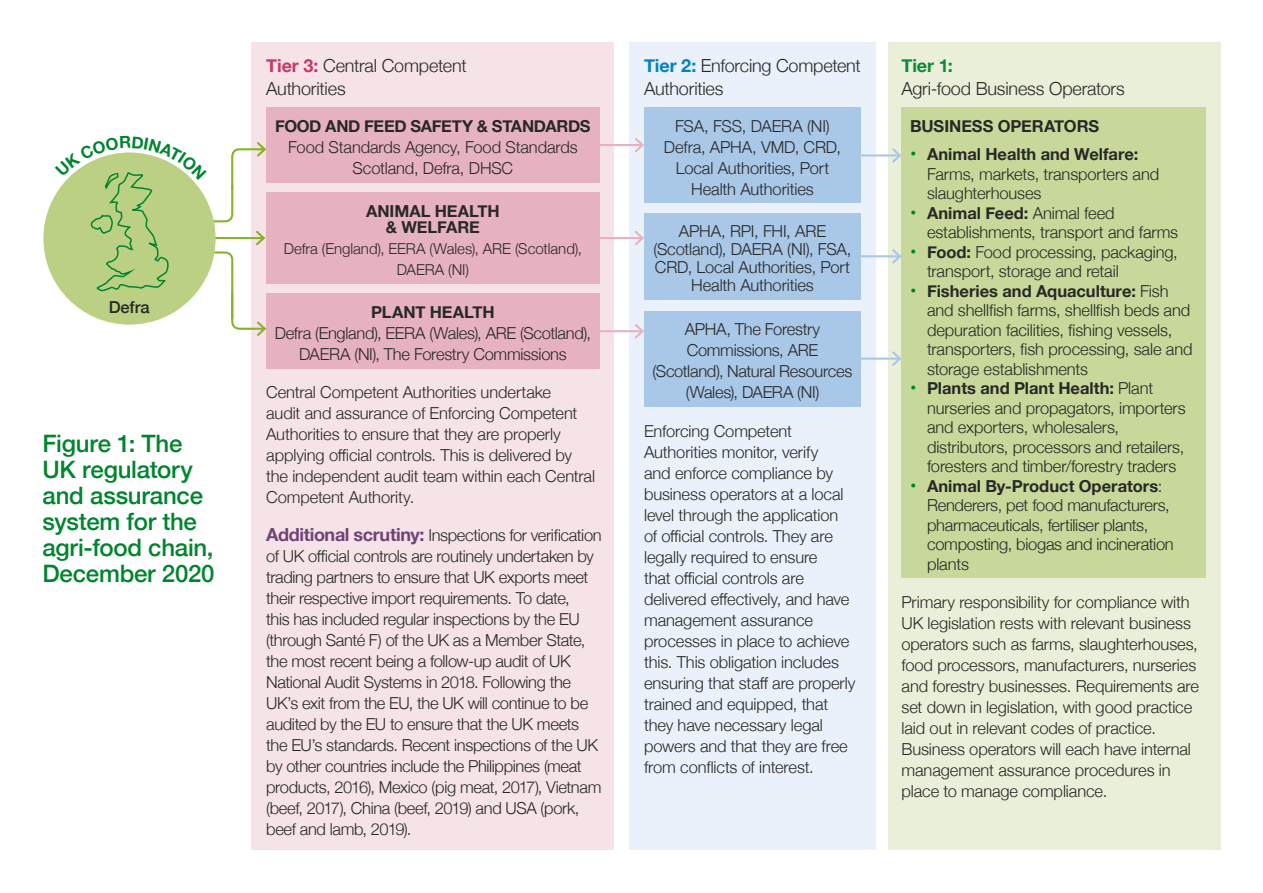
<style>
.page{position:relative;width:1263px;height:893px;background:#fff}
.page>*{position:absolute;margin:0;border:0;box-sizing:border-box;transform-origin:0 0}
.Default{font:500 24px/26px "Helvetica Neue";letter-spacing:-.01em;color:#00852e}
.Body_copy{font:300 18px/22.5px "Helvetica Neue";letter-spacing:-.01em;color:#282827}
.Body_copy-2{font:700 18px "Helvetica Neue";color:#0d8b38}
.Body_copy-3{font:300 16.5px/21px "Helvetica Neue";letter-spacing:-.01em;color:#282827}
.Body_copy-4{font:700 16.5px "Helvetica Neue";letter-spacing:-.01em;color:#282827}
.t1{font:500 16.5px "Helvetica Neue";letter-spacing:-.005em;color:#282827}
.Body_copy-5{font:300 15px/21px "Helvetica Neue";letter-spacing:-.005em;color:#282827;text-align:center}
.s1{font-weight:700;color:#c8366a}
.s2{font-weight:700;font-size:18px;color:#6c4476}
.s3{font-weight:700;color:#0083c2}
.s4{font-weight:400;font-size:18px;color:#00852e}
.s5{font-weight:700}
</style>
<div class="page">
<div style="left:251px;top:43px;width:362px;height:807px;background:#f6e3e8"></div>
<div style="left:266px;top:107px;width:334px;height:76px;background:#e7b2bf"></div>
<div style="left:266px;top:192px;width:334px;height:92px;background:#e7b2bf"></div>
<div style="left:266px;top:294px;width:334px;height:75px;background:#e7b2bf"></div>
<div style="left:888px;top:43px;width:332px;height:807px;background:#eaefd9"></div>
<div style="left:630px;top:43px;width:246px;height:807px;background:#ebf1fa"></div>
<div style="left:901px;top:107px;width:304px;height:471px;background:#c8d89a"></div>
<hr style="left:855px;top:358px;width:45px;height:2px;background:#a9c7e7">
<svg style="left:890px;top:351px;width:12px;height:15px"></svg>
<hr style="left:855px;top:154px;width:45px;height:3px;background:#a9c7e7">
<svg style="left:890px;top:148px;width:12px;height:15px"></svg>
<hr style="left:855px;top:255px;width:45px;height:2px;background:#a9c7e7">
<svg style="left:890px;top:249px;width:12px;height:15px"></svg>
<hr style="left:598px;top:237px;width:44px;height:2px;background:#e7b2bf">
<svg style="left:635px;top:231px;width:9px;height:14px"></svg>
<hr style="left:598px;top:144px;width:44px;height:2px;background:#e7b2bf">
<svg style="left:635px;top:138px;width:9px;height:14px"></svg>
<hr style="left:598px;top:330px;width:44px;height:2px;background:#e7b2bf">
<svg style="left:633px;top:324px;width:11px;height:15px"></svg>
<div style="left:43px;top:152px;width:173px;height:173px;background:#bcd083;border-radius:50%"></div>
<div style="left:644px;top:107px;width:217px;height:96px;background:#a9c7e7"></div>
<div style="left:644px;top:213px;width:217px;height:87px;background:#a9c7e7"></div>
<div style="left:644px;top:311px;width:217px;height:96px;background:#a9c7e7"></div>
<svg style="left:55px;top:142px;width:213px;height:194px"></svg>
<p class="t1" style="left:109px;top:294px;width:43px">Defra</p>
<p class="Default" style="left:43px;top:429px;width:174px">Figure 1: The<br>UK regulatory and assurance system for the agri-food chain,<br>December 2020</p>
<p class="Body_copy" style="left:266px;top:53px;width:202px"><span class="s1">Tier 3:</span> Central Competent<br>Authorities</p>
<p class="Body_copy-4" style="left:275px;top:113px;width:317px">FOOD AND FEED SAFETY &amp; STANDARDS</p>
<p class="Body_copy-3" style="left:288px;top:136px;width:291px;text-align:center">Food Standards Agency, Food Standards<br>Scotland, Defra, DHSC</p>
<p class="Body_copy-4" style="left:366px;top:198px;width:135px">ANIMAL HEALTH</p>
<p class="Body_copy-4" style="left:386px;top:215px;width:96px">&amp; WELFARE</p>
<p class="Body_copy-5" style="left:284px;top:237px;width:300px">Defra (England), EERA (Wales), ARE (Scotland),<br>DAERA (NI)</p>
<p class="Body_copy-4" style="left:371px;top:299px;width:125px">PLANT HEALTH</p>
<p class="Body_copy-3" style="left:275px;top:322px;width:318px;text-align:center">Defra (England), EERA (Wales), ARE (Scotland),<br>DAERA (NI), The Forestry Commissions</p>
<p class="Body_copy-3" style="left:266px;top:381px;width:330px">Central Competent Authorities undertake<br>audit and assurance of Enforcing Competent Authorities to ensure that they are properly applying official controls. This is delivered by the independent audit team within each Central Competent Authority.</p>
<p class="Body_copy-3" style="left:266px;top:523px;width:337px"><span class="s2">Additional scrutiny:</span> Inspections for verification of UK official controls are routinely undertaken by trading partners to ensure that UK exports meet their respective import requirements. To date,<br>this has included regular inspections by the EU (through Santé F) of the UK as a Member State, the most recent being a follow-up audit of UK National Audit Systems in 2018. Following the UK’s exit from the EU, the UK will continue to be audited by the EU to ensure that the UK meets the EU’s standards. Recent inspections of the UK by other countries include the Philippines (meat products, 2016), Mexico (pig meat, 2017), Vietnam (beef, 2017), China (beef, 2019) and USA (pork, beef and lamb, 2019).</p>
<p class="Body_copy" style="left:644px;top:53px;width:218px"><span class="s3">Tier 2:</span> Enforcing Competent<br>Authorities</p>
<p class="Body_copy-3" style="left:664px;top:114px;width:179px;text-align:center">FSA, FSS, DAERA (NI)<br>Defra, APHA, VMD, CRD,<br>Local Authorities, Port<br>Health Authorities</p>
<p class="Body_copy-3" style="left:653px;top:221px;width:200px;line-height:18px;text-align:center">APHA, RPI, FHI, ARE (Scotland), DAERA (NI), FSA,<br>CRD, Local Authorities, Port<br>Health Authorities</p>
<p class="Body_copy-3" style="left:652px;top:318px;width:201px;text-align:center">APHA, The Forestry<br>Commissions, ARE (Scotland), Natural Resources (Wales), DAERA (NI)</p>
<p class="Body_copy-3" style="left:644px;top:419px;width:213px">Enforcing Competent<br>Authorities monitor, verify<br>and enforce compliance by business operators at a local level through the application of official controls. They are legally required to ensure<br>that official controls are delivered effectively, and have management assurance processes in place to achieve this. This obligation includes ensuring that staff are properly trained and equipped, that they have necessary legal powers and that they are free from conflicts of interest.</p>
<p class="Body_copy-2" style="left:901px;top:52px;width:53px">Tier 1:</p>
<p class="Body_copy" style="left:901px;top:76px;width:225px">Agri-food Business Operators</p>
<p class="Body_copy-4" style="left:910px;top:113px;width:191px">BUSINESS OPERATORS</p>
<p class="Body_copy-3" style="left:927px;top:143px;width:234px;line-height:19.5px;text-indent:-17px"><span class="s4">•</span> <span class="s5">Animal Health and Welfare:<br></span>Farms, markets, transporters and slaughterhouses</p>
<p class="Body_copy-3" style="left:927px;top:202px;width:253px;line-height:19.5px;text-indent:-17px"><span class="s4">•</span> <span class="s5">Animal Feed:</span> Animal feed establishments, transport and farms</p>
<p class="Body_copy-3" style="left:927px;top:241px;width:252px;line-height:19.5px;text-indent:-17px"><span class="s4">•</span> <span class="s5">Food:</span> Food processing, packaging, transport, storage and retail</p>
<p class="Body_copy-3" style="left:927px;top:280px;width:267px;line-height:19.5px;text-indent:-17px"><span class="s4">•</span> <span class="s5">Fisheries and Aquaculture:</span> Fish and shellfish farms, shellfish beds and depuration facilities, fishing vessels, transporters, fish processing, sale and storage establishments</p>
<p class="Body_copy-3" style="left:927px;top:377px;width:260px;line-height:19.5px;text-indent:-17px"><span class="s4">•</span> <span class="s5">Plants and Plant Health:</span> Plant nurseries and propagators, importers and exporters, wholesalers, distributors, processors and retailers, foresters and timber/forestry traders</p>
<p class="Body_copy-3" style="left:927px;top:475px;width:248px;line-height:19.5px;text-indent:-17px"><span class="s4">•</span> <span class="s5">Animal By-Product Operators</span>:<br>Renderers, pet food manufacturers, pharmaceuticals, fertiliser plants, composting, biogas and incineration plants</p>
<p class="Body_copy-3" style="left:901px;top:590px;width:299px">Primary responsibility for compliance with UK legislation rests with relevant business operators such as farms, slaughterhouses, food processors, manufacturers, nurseries and forestry businesses. Requirements are set down in legislation, with good practice laid out in relevant codes of practice.<br>Business operators will each have internal management assurance procedures in place to manage compliance.</p>
</div>
